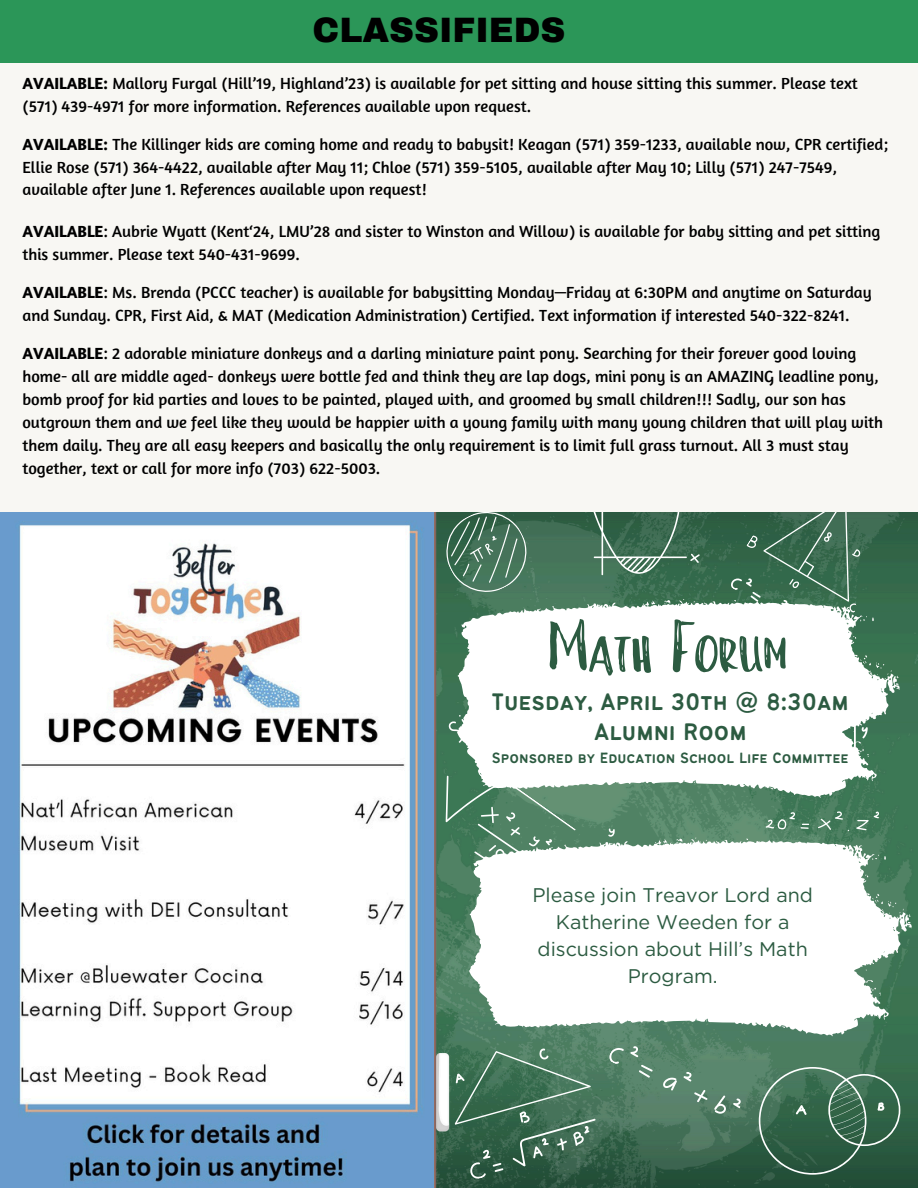
<style>
.page{position:relative;width:918px;height:1188px;background:#fff}
.page>*{position:absolute;margin:0;border:0;box-sizing:border-box;transform-origin:0 0}
.t1{font:69px "Happy Girl";color:#2c5b41}
.t2{font:900 34.5px "Archivo";color:#000}
.t3{font:26.25px/30.8px "Bantayog";color:#2c5b41;text-align:center}
.t4{font:19.8px/27.2px "Gotham";color:#2c5b41;text-align:center}
.t5{font:16.5px/23px "Amaranth";color:#000}
.t6{font:16.5px "Bantayog";color:#2c5b41}
.s1{font-weight:700}
</style>
<div class="page">
<img style="left:0;top:511px;width:918px;height:677px">
<svg style="left:433px;top:511px;width:107px;height:95px;background:#4f7961"></svg>
<svg style="left:590px;top:511px;width:110px;height:64px;background:#4e7861"></svg>
<svg style="left:766px;top:812px;width:43px;height:17px"></svg>
<svg style="left:818px;top:811px;width:31px;height:20px"></svg>
<svg style="left:856px;top:811px;width:23px;height:19px"></svg>
<svg style="left:424px;top:662px;width:152px;height:226px;background:#558576"></svg>
<svg style="left:759px;top:1067px;width:141px;height:108px;background:#416e56"></svg>
<svg style="left:439px;top:1030px;width:214px;height:151px;background:#4b775f"></svg>
<svg style="left:662px;top:1071px;width:82px;height:45px;background:#648c75"></svg>
<svg style="left:683px;top:599px;width:12px;height:1px"></svg>
<svg style="left:729px;top:511px;width:166px;height:89px;background:#417056"></svg>
<svg style="left:455px;top:600px;width:445px;height:198px"></svg>
<svg style="left:596px;top:828px;width:153px;height:10px;background:#5b8b6d"></svg>
<svg style="left:467px;top:838px;width:446px;height:199px"></svg>
<div style="left:0;top:0;width:918px;height:511px;background:#f8f7f3"></div>
<div style="left:0;top:0;width:918px;height:63px;background:#2b9658"></div>
<p class="t2" style="left:313px;top:11px;width:254px">CLASSIFIEDS</p>
<p class="t5" style="left:23px;top:72px;width:837px;line-height:22.5px"><span class="s1">AVAILABLE:</span> Mallory Furgal (Hill’19, Highland’23) is available for pet sitting and house sitting this summer. Please text (571) 439-4971 for more information. References available upon request.</p>
<p class="t5" style="left:23px;top:133px;width:867px;line-height:22.5px"><span class="s1">AVAILABLE:</span> The Killinger kids are coming home and ready to babysit! Keagan (571) 359-1233, available now, CPR certified;<br>Ellie Rose (571) 364-4422, available after May 11; Chloe (571) 359-5105, available after May 10; Lilly (571) 247-7549, available after June 1. References available upon request!</p>
<p class="t5" style="left:23px;top:219px;width:859px"><span class="s1">AVAILABLE</span>: Aubrie Wyatt (Kent‘24, LMU’28 and sister to Winston and Willow) is available for baby sitting and pet sitting this summer. Please text 540-431-9699.</p>
<p class="t5" style="left:23px;top:281px;width:851px"><span class="s1">AVAILABLE</span>: Ms. Brenda (PCCC teacher) is available for babysitting Monday—Friday at 6:30PM and anytime on Saturday and Sunday. CPR, First Aid, &amp; MAT (Medication Administration) Certified. Text information if interested 540-322-8241.</p>
<p class="t5" style="left:22px;top:341px;width:862px"><span class="s1">AVAILABLE</span>: 2 adorable miniature donkeys and a darling miniature paint pony. Searching for their forever good loving home- all are middle aged- donkeys were bottle fed and think they are lap dogs, mini pony is an AMAZING leadline pony, bomb proof for kid parties and loves to be painted, played with, and groomed by small children!!! Sadly, our son has outgrown them and we feel like they would be happier with a young family with many young children that will play with them daily. They are all easy keepers and basically the only requirement is to limit full grass turnout. All 3 must stay together, text or call for more info (703) 622-5003.</p>
<p class="t1" style="left:548px;top:603px;width:242px">Math Forum</p>
<p class="t3" style="left:492px;top:688px;width:358px">Tuesday, April 30th @ 8:30am<br>Alumni Room</p>
<p class="t6" style="left:492px;top:752px;width:358px">Sponsored by Education School Life Committee</p>
<p class="t4" style="left:532px;top:881px;width:282px">Please join Treavor Lord and<br>Katherine Weeden for a discussion about Hill’s Math<br>Program.</p>
</div>
